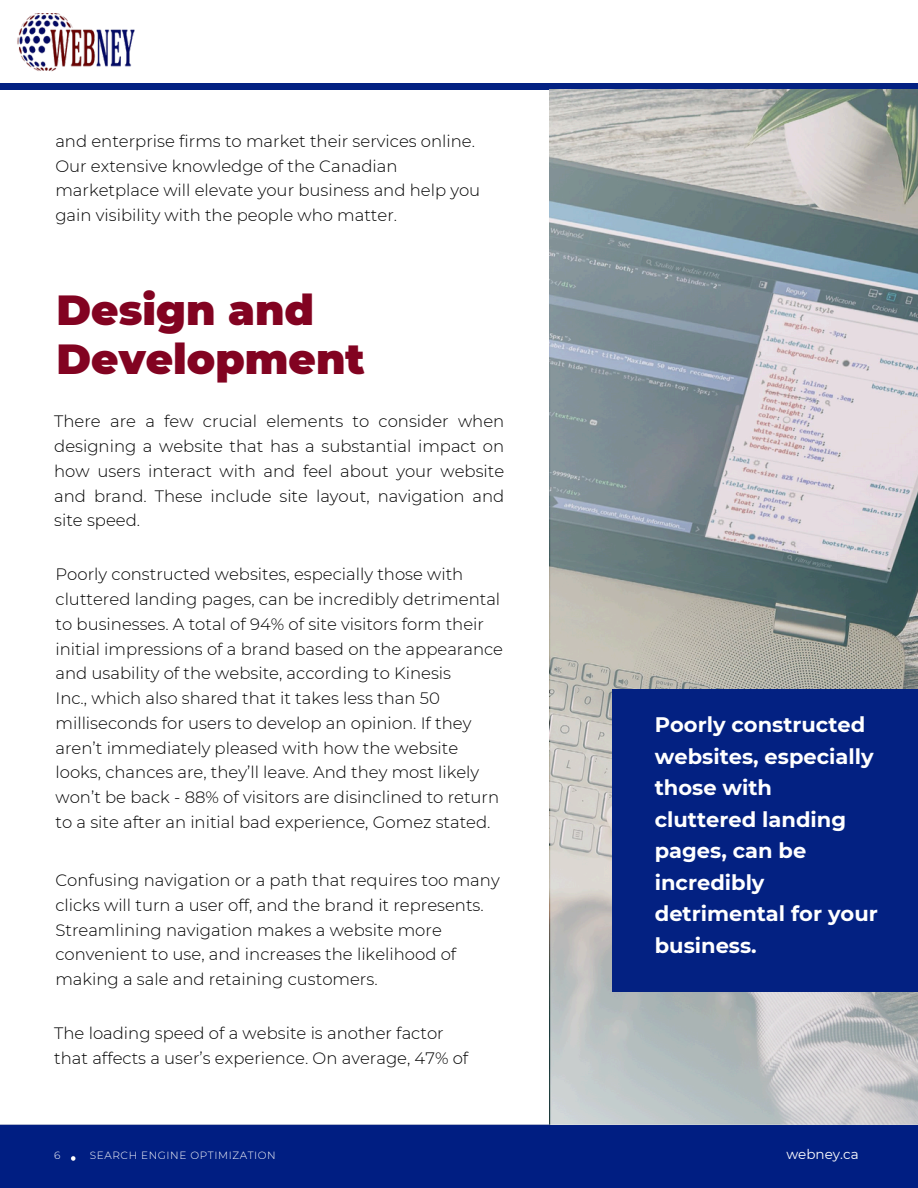
<style>
.page{position:relative;width:918px;height:1188px;background:#fff}
.page>*{position:absolute;margin:0;border:0;box-sizing:border-box;transform-origin:0 0}
.t1{font:900 42px/49.5px "Montserrat";color:#820321}
.t2{font:700 21px/31.5px "Montserrat";color:#fff}
.t3{font:300 16.5px/24.8px "Montserrat";color:#000}
.t4{font:13.5px "Montserrat";color:#fff}
.t5{font:300 10.5px "Montserrat";letter-spacing:.055em;color:#fff}
</style>
<div class="page">
<div style="left:0;top:83px;width:918px;height:7px;background:#032182"></div>
<div style="left:0;top:1124px;width:918px;height:64px;background:#001e82"></div>
<img style="left:549px;top:90px;width:369px;height:1035px">
<div style="left:612px;top:689px;width:306px;height:302px;background:#032182"></div>
<img style="left:17px;top:14px;width:118px;height:58px">
<h3 class="t3" style="left:55px;top:129px;width:426px">and enterprise firms to market their services online.<br>Our extensive knowledge of the Canadian marketplace will elevate your business and help you gain visibility with the people who matter.</h3>
<h3 class="t1" style="left:57px;top:285px;width:310px">Design and<br>Development</h3>
<h1 class="t3" style="left:54px;top:409px;width:452px;text-align:justify">There are a few crucial elements to consider when designing a website that has a substantial impact on how users interact with and feel about your website and brand. These include site layout, navigation and site speed.</h1>
<h3 class="t3" style="left:56px;top:562px;width:449px">Poorly constructed websites, especially those with cluttered landing pages, can be incredibly detrimental to businesses. A total of 94% of site visitors form their initial impressions of a brand based on the appearance and usability of the website, according to Kinesis<br>Inc., which also shared that it takes less than 50 milliseconds for users to develop an opinion. If they aren’t immediately pleased with how the website looks, chances are, they’ll leave. And they most likely won’t be back - 88% of visitors are disinclined to return to a site after an initial bad experience, Gomez stated.</h3>
<h3 class="t3" style="left:55px;top:868px;width:446px">Confusing navigation or a path that requires too many clicks will turn a user off, and the brand it represents.<br>Streamlining navigation makes a website more convenient to use, and increases the likelihood of making a sale and retaining customers.</h3>
<h2 class="t3" style="left:54px;top:1021px;width:416px">The loading speed of a website is another factor that affects a user’s experience. On average, 47% of</h2>
<p class="t5" style="left:54px;top:1149px;width:8px">6</p>
<p class="t5" style="left:90px;top:1149px;width:188px">SEARCH ENGINE OPTIMIZATION</p>
<h3 class="t2" style="left:655px;top:709px;width:224px">Poorly constructed websites, especially those with cluttered landing pages, can be incredibly detrimental for your business.</h3>
<p class="t4" style="left:786px;top:1146px;width:74px">webney.ca</p>
</div>
